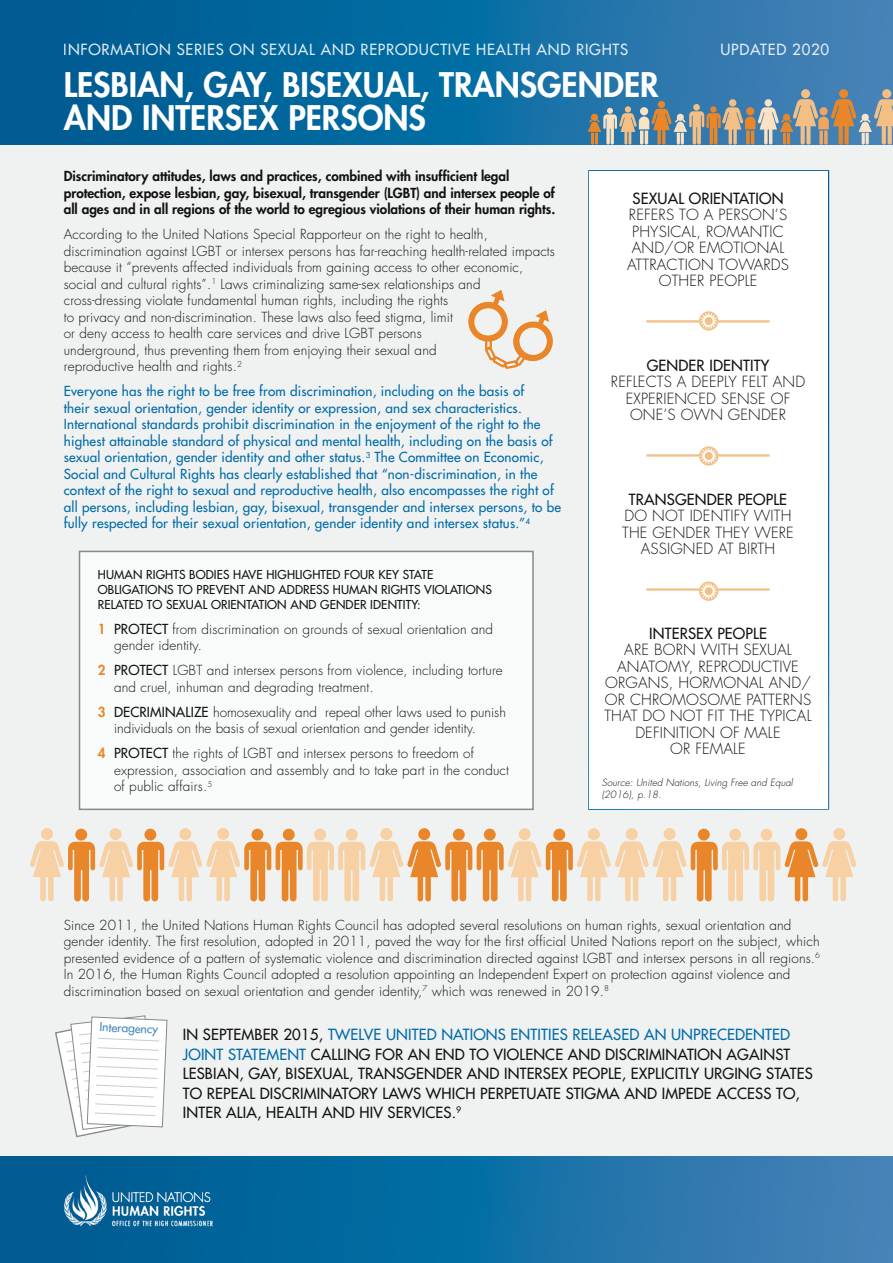
<style>
.page{position:relative;width:893px;height:1263px;background:#fff}
.page>*{position:absolute;margin:0;border:0;box-sizing:border-box;transform-origin:0 0}
.t1{font:800 33px/33px "Futura Std";color:#fff}
.t2{font:500 15px/19.5px "Futura Std";letter-spacing:.01em;color:#121212}
.t3{font:300 15px/16.5px "Futura Std";letter-spacing:.01em;color:#121212;text-align:center}
.t4{font:500 15px "Futura Std";letter-spacing:.05em;color:#fff}
.t5{font:300 13.5px/16.5px "Futura Std";letter-spacing:.01em;color:#121212}
.t6{font:500 13.5px/16.5px "Futura Std";letter-spacing:.015em;color:#006baa}
.t7{font:800 13.5px/16.5px "Futura Std";color:#121212}
.t8{font:500 12px/15px "Futura Std";letter-spacing:.01em;color:#121212}
.t9{font:500 12px "Futura Std";color:#4487bb}
.t10{font:italic 300 9.75px/12px "Futura Std";letter-spacing:.01em;color:#121212}
.s1{font-weight:800;color:#e9862a}
.s2{font-weight:500}
.s3{color:#006baa}
</style>
<div class="page">
<div style="left:0;top:140px;width:893px;height:1019px;background:#f0f2f1"></div>
<div style="left:588px;top:170px;width:241px;height:640px;background:#fff;border:2px solid #fff"></div>
<svg style="left:0;top:1156px;width:893px;height:107px;background:#1870a5"></svg>
<svg style="left:0;top:0;width:893px;height:145px;background:#106ba1"></svg>
<img style="left:49px;top:1159px;width:180px;height:83px">
<div style="left:801px;top:89px;width:9px;height:9px;background:#f3bf85;border-radius:50%"></div>
<div style="left:839px;top:89px;width:9px;height:9px;background:#e9862a;border-radius:50%"></div>
<svg style="left:588px;top:99px;width:305px;height:46px;background:#8a9494"></svg>
<div style="left:882px;top:89px;width:9px;height:9px;background:#f3bf85;border-radius:50%"></div>
<div style="left:79px;top:551px;width:455px;height:259px;background:#f9fafa;border:2px solid #888a8a"></div>
<hr style="left:646px;top:320px;width:124px;height:2px;background:#f3bf85">
<hr style="left:646px;top:454px;width:124px;height:3px;background:#f3bf85">
<hr style="left:646px;top:588px;width:124px;height:3px;background:#f3bf85">
<svg style="left:699px;top:311px;width:19px;height:20px"></svg>
<svg style="left:700px;top:312px;width:17px;height:17px"></svg>
<div style="left:703px;top:315px;width:12px;height:12px;border:2px solid #fff;border-radius:50%"></div>
<svg style="left:699px;top:446px;width:19px;height:20px"></svg>
<svg style="left:700px;top:447px;width:17px;height:17px"></svg>
<div style="left:703px;top:450px;width:12px;height:12px;border:2px solid #fff;border-radius:50%"></div>
<svg style="left:699px;top:581px;width:19px;height:20px"></svg>
<svg style="left:700px;top:583px;width:17px;height:17px"></svg>
<div style="left:703px;top:585px;width:12px;height:12px;border:2px solid #fff;border-radius:50%"></div>
<svg style="left:468px;top:290px;width:85px;height:79px"></svg>
<div style="left:729px;top:829px;width:12px;height:11px;background:#f7d0a3;border-radius:50%"></div>
<div style="left:761px;top:829px;width:11px;height:11px;background:#f7d0a3;border-radius:50%"></div>
<div style="left:484px;top:829px;width:12px;height:11px;background:#e9862a;border-radius:50%"></div>
<div style="left:519px;top:828px;width:12px;height:12px;background:#f7d0a3;border-radius:50%"></div>
<div style="left:588px;top:828px;width:12px;height:12px;background:#f7d0a3;border-radius:50%"></div>
<div style="left:626px;top:828px;width:12px;height:12px;background:#f7d0a3;border-radius:50%"></div>
<div style="left:698px;top:829px;width:12px;height:11px;background:#e9862a;border-radius:50%"></div>
<svg style="left:55px;top:1015px;width:112px;height:123px"></svg>
<div style="left:418px;top:828px;width:12px;height:12px;background:#e9862a;border-radius:50%"></div>
<div style="left:144px;top:829px;width:12px;height:11px;background:#e9862a;border-radius:50%"></div>
<div style="left:75px;top:829px;width:12px;height:11px;background:#e9862a;border-radius:50%"></div>
<div style="left:283px;top:829px;width:12px;height:11px;background:#e9862a;border-radius:50%"></div>
<div style="left:251px;top:829px;width:12px;height:11px;background:#e9862a;border-radius:50%"></div>
<div style="left:110px;top:828px;width:12px;height:12px;background:#f7d0a3;border-radius:50%"></div>
<div style="left:179px;top:828px;width:12px;height:12px;background:#f7d0a3;border-radius:50%"></div>
<div style="left:314px;top:829px;width:12px;height:11px;background:#f7d0a3;border-radius:50%"></div>
<div style="left:346px;top:829px;width:12px;height:11px;background:#f7d0a3;border-radius:50%"></div>
<div style="left:795px;top:828px;width:12px;height:12px;background:#e9862a;border-radius:50%"></div>
<div style="left:453px;top:829px;width:12px;height:11px;background:#e9862a;border-radius:50%"></div>
<div style="left:553px;top:829px;width:12px;height:11px;background:#e9862a;border-radius:50%"></div>
<div style="left:41px;top:828px;width:12px;height:12px;background:#f7d0a3;border-radius:50%"></div>
<div style="left:217px;top:828px;width:12px;height:12px;background:#f7d0a3;border-radius:50%"></div>
<div style="left:380px;top:828px;width:12px;height:12px;background:#f7d0a3;border-radius:50%"></div>
<div style="left:664px;top:828px;width:12px;height:12px;background:#f7d0a3;border-radius:50%"></div>
<svg style="left:30px;top:841px;width:826px;height:61px"></svg>
<div style="left:833px;top:828px;width:12px;height:12px;background:#f7d0a3;border-radius:50%"></div>
<p class="t4" style="left:64px;top:40px;width:566px">INFORMATION SERIES ON SEXUAL AND REPRODUCTIVE HEALTH AND RIGHTS</p>
<p class="t4" style="left:720px;top:40px;width:110px">UPDATED 2020</p>
<h1 class="t1" style="left:64px;top:68px;width:596px">LESBIAN, GAY, BISEXUAL, TRANSGENDER<br>AND INTERSEX PERSONS</h1>
<p class="t7" style="left:64px;top:168px;width:493px">Discriminatory attitudes, laws and practices, combined with insufficient legal protection, expose lesbian, gay, bisexual, transgender (LGBT) and intersex people of all ages and in all regions of the world to egregious violations of their human rights.</p>
<p class="t5" style="left:64px;top:226px;width:493px">According to the United Nations Special Rapporteur on the right to health, discrimination against LGBT or intersex persons has far-reaching health-related impacts because it “prevents affected individuals from gaining access to other economic, social and cultural rights”.<sup>1</sup> Laws criminalizing same-sex relationships and cross-dressing violate fundamental human rights, including the rights<br>to privacy and non-discrimination. These laws also feed stigma, limit<br>or deny access to health care services and drive LGBT persons<br>underground, thus preventing them from enjoying their sexual and<br>reproductive health and rights.<sup>2</sup></p>
<p class="t6" style="left:64px;top:383px;width:499px">Everyone has the right to be free from discrimination, including on the basis of<br>their sexual orientation, gender identity or expression, and sex characteristics.<br>International standards prohibit discrimination in the enjoyment of the right to the highest attainable standard of physical and mental health, including on the basis of sexual orientation, gender identity and other status.<sup>3</sup> The Committee on Economic, Social and Cultural Rights has clearly established that “non-discrimination, in the context of the right to sexual and reproductive health, also encompasses the right of all persons, including lesbian, gay, bisexual, transgender and intersex persons, to be fully respected for their sexual orientation, gender identity and intersex status.”<sup>4</sup></p>
<p class="t2" style="left:633px;top:189px;width:152px">SEXUAL ORIENTATION</p>
<p class="t3" style="left:627px;top:207px;width:164px">REFERS TO A PERSON’S<br>PHYSICAL, ROMANTIC<br>AND/OR EMOTIONAL<br>ATTRACTION TOWARDS<br>OTHER PEOPLE</p>
<p class="t2" style="left:647px;top:356px;width:124px">GENDER IDENTITY</p>
<p class="t3" style="left:611px;top:374px;width:196px">REFLECTS A DEEPLY FELT AND<br>EXPERIENCED SENSE OF<br>ONE’S OWN GENDER</p>
<p class="t2" style="left:629px;top:490px;width:160px">TRANSGENDER PEOPLE</p>
<p class="t3" style="left:622px;top:508px;width:173px">DO NOT IDENTIFY WITH<br>THE GENDER THEY WERE<br>ASSIGNED AT BIRTH</p>
<p class="t8" style="left:98px;top:567px;width:396px">HUMAN RIGHTS BODIES HAVE HIGHLIGHTED FOUR KEY STATE<br>OBLIGATIONS TO PREVENT AND ADDRESS HUMAN RIGHTS VIOLATIONS<br>RELATED TO SEXUAL ORIENTATION AND GENDER IDENTITY:</p>
<p class="t5" style="left:114px;top:621px;width:381px;text-indent:-16px"><span class="s1">1</span> <span class="s2">PROTECT</span> from discrimination on grounds of sexual orientation and gender identity.</p>
<p class="t5" style="left:114px;top:662px;width:390px;text-indent:-16px"><span class="s1">2</span> <span class="s2">PROTECT</span> LGBT and intersex persons from violence, including torture and cruel, inhuman and degrading treatment.</p>
<p class="t5" style="left:114px;top:704px;width:393px;text-indent:-16px"><span class="s1">3</span> <span class="s2">DECRIMINALIZE</span> homosexuality and repeal other laws used to punish individuals on the basis of sexual orientation and gender identity.</p>
<p class="t5" style="left:114px;top:745px;width:396px;text-indent:-16px"><span class="s1">4</span> <span class="s2">PROTECT</span> the rights of LGBT and intersex persons to freedom of expression, association and assembly and to take part in the conduct of public affairs.<sup>5</sup></p>
<p class="t2" style="left:649px;top:624px;width:119px">INTERSEX PEOPLE</p>
<p class="t3" style="left:604px;top:642px;width:209px">ARE BORN WITH SEXUAL<br>ANATOMY, REPRODUCTIVE<br>ORGANS, HORMONAL AND/<br>OR CHROMOSOME PATTERNS<br>THAT DO NOT FIT THE TYPICAL<br>DEFINITION OF MALE<br>OR FEMALE</p>
<p class="t10" style="left:602px;top:777px;width:193px">Source: United Nations, Living Free and Equal (2016), p.18.</p>
<p class="t5" style="left:64px;top:917px;width:758px">Since 2011, the United Nations Human Rights Council has adopted several resolutions on human rights, sexual orientation and gender identity. The first resolution, adopted in 2011, paved the way for the first official United Nations report on the subject, which presented evidence of a pattern of systematic violence and discrimination directed against LGBT and intersex persons in all regions.<sup>6<br></sup>In 2016, the Human Rights Council adopted a resolution appointing an Independent Expert on protection against violence and discrimination based on sexual orientation and gender identity,<sup>7</sup> which was renewed in 2019.<sup>8</sup></p>
<p class="t2" style="left:183px;top:1025px;width:631px">IN SEPTEMBER 2015, <span class="s3">TWELVE UNITED NATIONS ENTITIES RELEASED AN UNPRECEDENTED JOINT STATEMENT</span> CALLING FOR AN END TO VIOLENCE AND DISCRIMINATION AGAINST LESBIAN, GAY, BISEXUAL, TRANSGENDER AND INTERSEX PEOPLE, EXPLICITLY URGING STATES TO REPEAL DISCRIMINATORY LAWS WHICH PERPETUATE STIGMA AND IMPEDE ACCESS TO, INTER ALIA, HEALTH AND HIV SERVICES.<sup>9</sup></p>
<p class="t9" style="left:100px;top:1019px;width:60px;rotate:3deg">Interagency</p>
</div>
